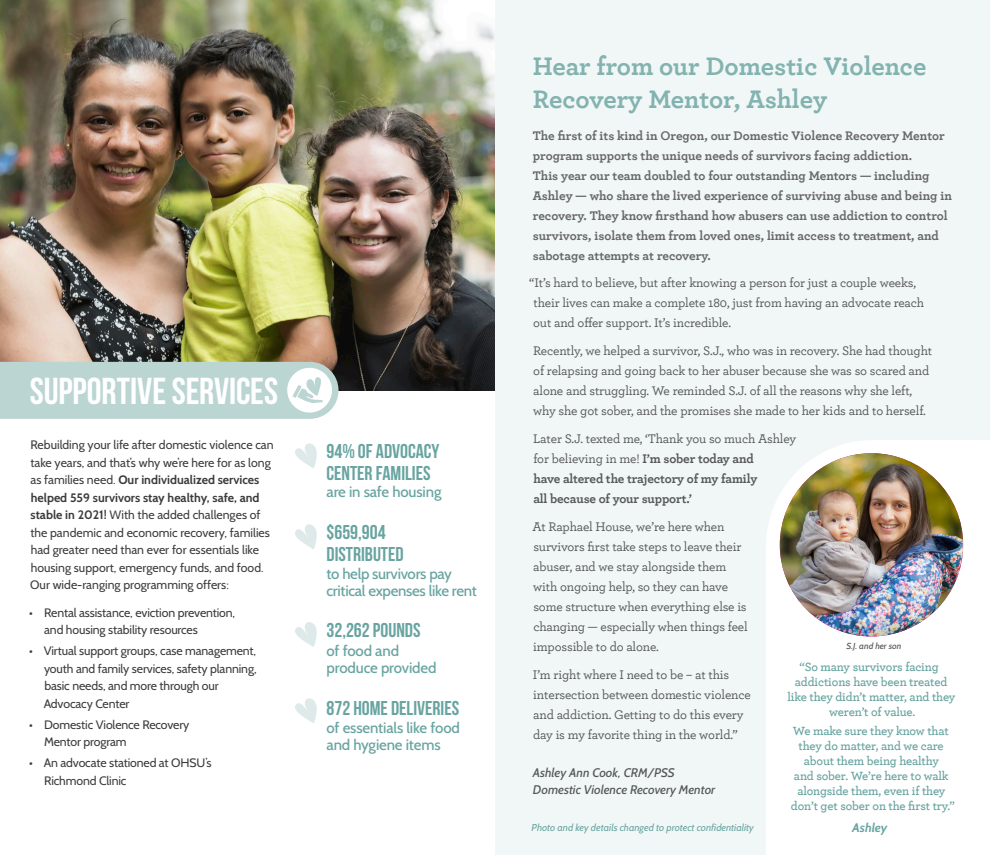
<style>
.page{position:relative;width:990px;height:855px;background:#fff}
.page>*{position:absolute;margin:0;border:0;box-sizing:border-box;transform-origin:0 0}
.t1{font:700 37.5px "Bebas Neue";color:#fff}
.Paragraph_Style_2{font:700 26.62px/32.5px "Archer Pro";color:#83b3b0}
.t2{font:700 20px/21.2px "Bebas Neue";color:#68a4a1}
.t3{font:500 15px/17.5px "Cabin";letter-spacing:-.015em;color:#68a4a1}
.t4{font:500 13.12px/20px "Archer Pro";letter-spacing:-.01em;color:#57585a}
.Paragraph_Style_1{font:700 13.12px/20px "Archer Pro";color:#67676a}
.t5{font:700 13.12px/20px "Archer Pro";letter-spacing:-.01em;color:#57585a}
.Paragraph_Style_1-2{font:600 12.5px/15px "Archer Pro";letter-spacing:-.01em;color:#68a4a1;text-align:center}
.t6{font:italic 500 12.5px "Cabin";color:#57585a}
.t7{font:italic 700 12.5px "Cabin";letter-spacing:-.005em;color:#68a4a1}
.t8{font:12.25px/17.5px "Cabin";letter-spacing:-.01em;color:#3c3c3d}
.t9{font:italic 10px "Cabin";color:#68a4a1}
.t10{font:italic 500 8.75px "Cabin";color:#57585a}
.s1{font-weight:700}
.s2{font-weight:500}
</style>
<div class="page">
<img style="left:0;top:0;width:495px;height:390px">
<svg style="left:295px;top:443px;width:22px;height:25px"></svg>
<svg style="left:295px;top:524px;width:22px;height:25px"></svg>
<svg style="left:295px;top:622px;width:22px;height:25px"></svg>
<svg style="left:295px;top:698px;width:22px;height:25px"></svg>
<svg style="left:0;top:362px;width:339px;height:57px;background:#bfd6d3"></svg>
<div style="left:495px;top:0;width:495px;height:855px;background:#f1f7f6"></div>
<div style="left:766px;top:440px;width:224px;height:415px;background:#fff"></div>
<img style="left:780px;top:453px;width:183px;height:183px;border-radius:91px">
<p class="t1" style="left:30px;top:371px;width:250px">SUPPORTIVE SERVICES</p>
<p class="t8" style="left:30px;top:436px;width:245px">Rebuilding your life after domestic violence can take years, and that’s why we’re here for as long as families need. <span class="s1">Our individualized services helped 559 survivors stay healthy, safe, and stable in 2021!</span> With the added challenges of the pandemic and economic recovery, families had greater need than ever for essentials like housing support, emergency funds, and food.<br>Our wide-ranging programming offers:</p>
<p class="t8" style="left:44px;top:603px;width:193px;text-indent:-15px">• Rental assistance, eviction prevention, and housing stability resources</p>
<p class="t8" style="left:44px;top:642px;width:214px;text-indent:-14px">• Virtual support groups, case management, youth and family services, safety planning, basic needs, and more through our Advocacy Center</p>
<p class="t8" style="left:44px;top:716px;width:147px;text-indent:-15px">• Domestic Violence Recovery<br>Mentor program</p>
<p class="t8" style="left:44px;top:754px;width:169px;text-indent:-15px">• An advocate stationed at OHSU’s<br>Richmond Clinic</p>
<p class="t2" style="left:327px;top:441px;width:114px">94% OF ADVOCACY<br>CENTER FAMILIES</p>
<p class="t3" style="left:327px;top:483px;width:117px">are in safe housing</p>
<p class="t2" style="left:327px;top:522px;width:79px">$659,904<br>DISTRIBUTED</p>
<p class="t3" style="left:327px;top:565px;width:152px">to help survivors pay critical expenses like rent</p>
<p class="t2" style="left:327px;top:619px;width:96px">32,262 POUNDS</p>
<p class="t3" style="left:327px;top:642px;width:112px">of food and produce provided</p>
<p class="t2" style="left:327px;top:697px;width:134px">872 HOME DELIVERIES</p>
<p class="t3" style="left:327px;top:719px;width:135px">of essentials like food and hygiene items</p>
<p class="Paragraph_Style_2" style="left:533px;top:49px;width:395px">Hear from our Domestic Violence<br>Recovery Mentor, Ashley</p>
<p class="Paragraph_Style_1" style="left:533px;top:124px;width:420px">The first of its kind in Oregon, our Domestic Violence Recovery Mentor program supports the unique needs of survivors facing addiction.<br>This year our team doubled to four outstanding Mentors — including Ashley — who share the lived experience of surviving abuse and being in recovery. They know firsthand how abusers can use addiction to control survivors, isolate them from loved ones, limit access to treatment, and sabotage attempts at recovery.</p>
<p class="t4" style="left:533px;top:272px;width:392px;text-indent:-4px">“It’s hard to believe, but after knowing a person for just a couple weeks, their lives can make a complete 180, just from having an advocate reach out and offer support. It’s incredible.</p>
<p class="t4" style="left:533px;top:340px;width:401px">Recently, we helped a survivor, S.J., who was in recovery. She had thought of relapsing and going back to her abuser because she was so scared and alone and struggling. We reminded S.J. of all the reasons why she left, why she got sober, and the promises she made to her kids and to herself.</p>
<p class="t5" style="left:533px;top:428px;width:265px"><span class="s2">Later S.J. texted me, ‘Thank you so much Ashley for believing in me!</span> I’m sober today and<br>have altered the trajectory of my family<br>all because of your support.’</p>
<p class="t4" style="left:532px;top:516px;width:217px">At Raphael House, we’re here when survivors first take steps to leave their abuser, and we stay alongside them with ongoing help, so they can have some structure when everything else is changing — especially when things feel impossible to do alone.</p>
<p class="t4" style="left:533px;top:664px;width:219px">I’m right where I need to be – at this intersection between domestic violence and addiction. Getting to do this every day is my favorite thing in the world.”</p>
<p class="t10" style="left:846px;top:641px;width:56px">S.J. and her son</p>
<p class="Paragraph_Style_1-2" style="left:787px;top:659px;width:170px">“So many survivors facing addictions have been treated like they didn’t matter, and they weren’t of value.</p>
<p class="Paragraph_Style_1-2" style="left:791px;top:722px;width:166px">We make sure they know that they do matter, and we care about them being healthy<br>and sober. We’re here to walk alongside them, even if they don’t get sober on the first try.”</p>
<p class="t7" style="left:852px;top:820px;width:37px">Ashley</p>
<p class="t6" style="left:533px;top:765px;width:143px">Ashley Ann Cook, CRM/PSS</p>
<p class="t6" style="left:533px;top:782px;width:184px">Domestic Violence Recovery Mentor</p>
<p class="t9" style="left:532px;top:822px;width:224px">Photo and key details changed to protect confidentiality</p>
</div>
